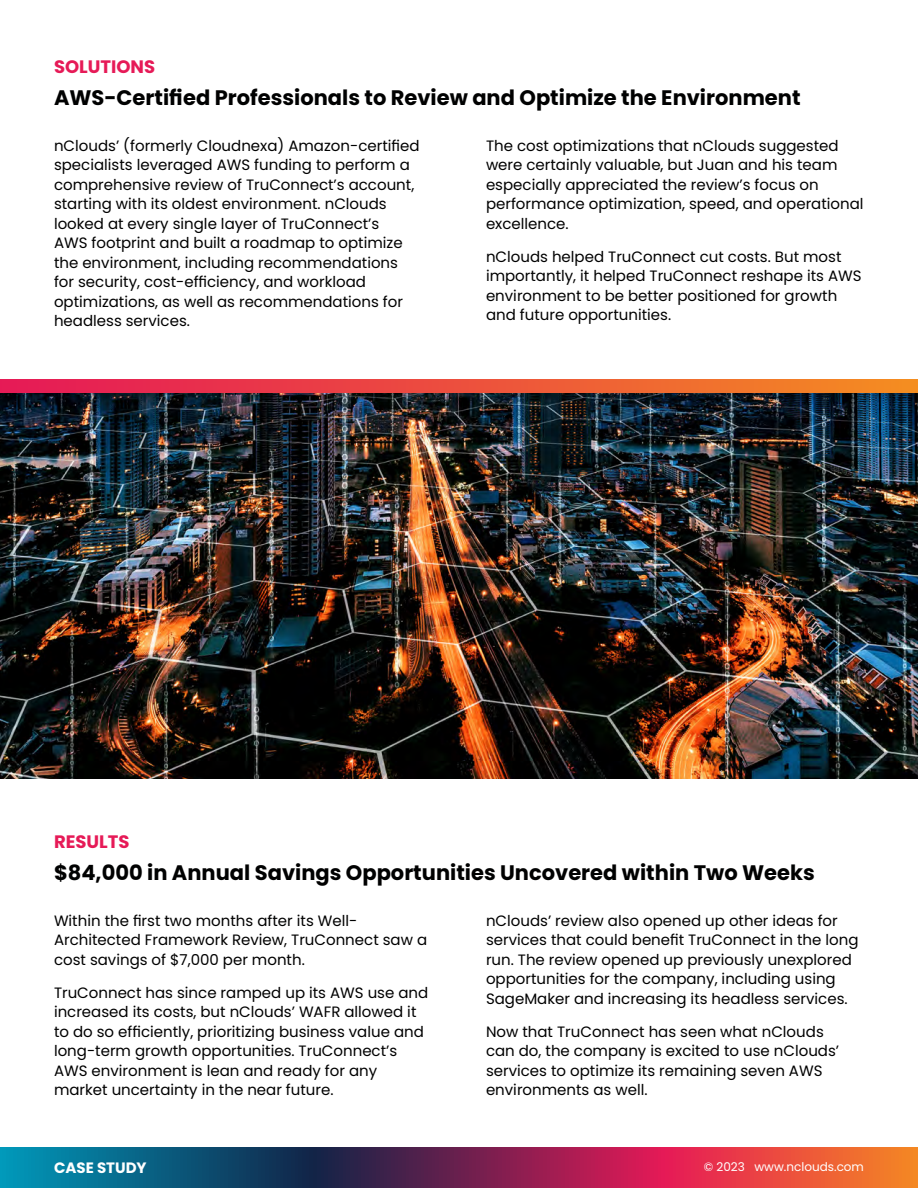
<style>
.page{position:relative;width:918px;height:1188px;background:#fff}
.page>*{position:absolute;margin:0;border:0;box-sizing:border-box;transform-origin:0 0}
.t1{font:700 21px "Poppins";color:#000101}
.t2{font:700 18px "Poppins";color:#e61a57}
.t3{font:15px/19.5px "Poppins";color:#000101}
.t4{font:700 15px "Poppins";color:#fff}
.t5{font:12px "Poppins";color:#fff}
</style>
<div class="page">
<svg style="left:0;top:379px;width:918px;height:15px;background:#de4d3b"></svg>
<svg style="left:0;top:1147px;width:918px;height:41px;background:#72425b"></svg>
<img style="left:0;top:394px;width:918px;height:385px">
<p class="t2" style="left:54px;top:56px;width:103px">SOLUTIONS</p>
<h1 class="t1" style="left:54px;top:85px;width:748px">AWS-Certified Professionals to Review and Optimize the Environment</h1>
<p class="t3" style="left:54px;top:136px;width:367px">nClouds’ (formerly Cloudnexa) Amazon-certified specialists leveraged AWS funding to perform a comprehensive review of TruConnect’s account, starting with its oldest environment. nClouds looked at every single layer of TruConnect’s<br>AWS footprint and built a roadmap to optimize the environment, including recommendations for security, cost-efficiency, and workload optimizations, as well as recommendations for headless services.</p>
<p class="t3" style="left:486px;top:136px;width:379px">The cost optimizations that nClouds suggested were certainly valuable, but Juan and his team especially appreciated the review’s focus on performance optimization, speed, and operational excellence.</p>
<p class="t3" style="left:486px;top:247px;width:377px">nClouds helped TruConnect cut costs. But most importantly, it helped TruConnect reshape its AWS environment to be better positioned for growth and future opportunities.</p>
<p class="t2" style="left:54px;top:831px;width:77px">RESULTS</p>
<h1 class="t1" style="left:54px;top:860px;width:762px">$84,000 in Annual Savings Opportunities Uncovered within Two Weeks</h1>
<p class="t3" style="left:54px;top:911px;width:375px">Within the first two months after its Well-<br>Architected Framework Review, TruConnect saw a cost savings of $7,000 per month.</p>
<p class="t3" style="left:54px;top:983px;width:376px">TruConnect has since ramped up its AWS use and increased its costs, but nClouds’ WAFR allowed it to do so efficiently, prioritizing business value and long-term growth opportunities. TruConnect’s AWS environment is lean and ready for any market uncertainty in the near future.</p>
<p class="t3" style="left:486px;top:911px;width:374px">nClouds’ review also opened up other ideas for services that could benefit TruConnect in the long run. The review opened up previously unexplored opportunities for the company, including using SageMaker and increasing its headless services.</p>
<p class="t3" style="left:486px;top:1022px;width:355px">Now that TruConnect has seen what nClouds can do, the company is excited to use nClouds’ services to optimize its remaining seven AWS environments as well.</p>
<p class="t4" style="left:54px;top:1159px;width:94px">CASE STUDY</p>
<p class="t5" style="left:704px;top:1160px;width:162px">© 2023 www.nclouds.com</p>
</div>
